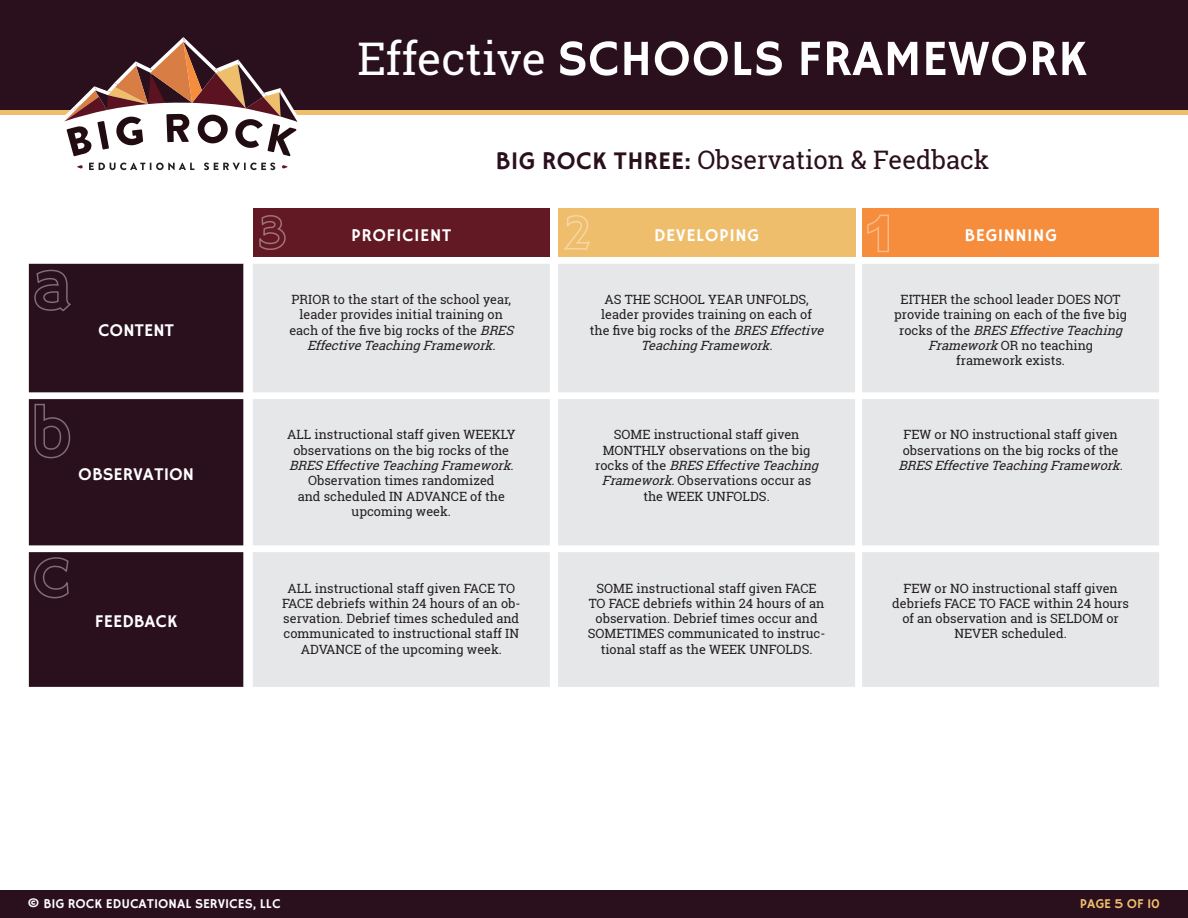
<style>
.page{position:relative;width:1188px;height:918px;background:#fff}
.page>*{position:absolute;margin:0;border:0;box-sizing:border-box;transform-origin:0 0}
.t1{font:51px "Hammersmith One";color:#fff}
.t2{font:25.5px "Roboto Slab";color:#2a0f1c}
.t3{font:18px "Hammersmith One";letter-spacing:.03em;color:#fff}
.t4{font:18px "Hammersmith One";color:#fff}
.t5{font:13.5px "Hammersmith One";color:#fff}
.t6{font:13.5px "Hammersmith One";color:#efbe6d}
.t7{font:12.75px/15.3px "Roboto Slab";color:#231f20;text-align:center}
.t8{font:italic 12.75px "Roboto Slab";color:#231f20}
.s1{font-family:"Roboto Slab";font-size:45px}
.s2{font-family:"Hammersmith One"}
.s3{font-style:italic}
</style>
<div class="page">
<div style="left:0;top:890px;width:1187px;height:28px;background:#2a0f1c"></div>
<div style="left:0;top:0;width:1188px;height:110px;background:#2a0f1c"></div>
<div style="left:0;top:110px;width:1188px;height:5px;background:#efbe6d"></div>
<svg style="left:64px;top:37px;width:234px;height:133px"></svg>
<div style="left:253px;top:208px;width:297px;height:49px;background:#621924"></div>
<div style="left:558px;top:208px;width:297px;height:49px;background:#efbe6d"></div>
<div style="left:862px;top:208px;width:297px;height:49px;background:#f68d3c"></div>
<div style="left:29px;top:264px;width:215px;height:423px;background:#2a0f1c"></div>
<div style="left:253px;top:264px;width:906px;height:423px;background:#e6e7e9"></div>
<svg style="left:33px;top:269px;width:40px;height:43px;background:#39202c"></svg>
<svg style="left:259px;top:215px;width:27px;height:35px"></svg>
<svg style="left:564px;top:215px;width:26px;height:35px"></svg>
<svg style="left:867px;top:214px;width:22px;height:39px"></svg>
<svg style="left:34px;top:403px;width:37px;height:56px;background:#371d2a"></svg>
<svg style="left:33px;top:556px;width:37px;height:43px;background:#371e2a"></svg>
<h1 class="t1" style="left:357px;top:31px;width:732px"><span class="s1">Effective</span> SCHOOLS FRAMEWORK</h1>
<h2 class="t2" style="left:496px;top:142px;width:495px"><span class="s2">BIG ROCK THREE:</span> Observation &amp; Feedback</h2>
<h3 class="t4" style="left:98px;top:320px;width:78px">CONTENT</h3>
<h3 class="t4" style="left:78px;top:464px;width:117px">OBSERVATION</h3>
<h3 class="t4" style="left:95px;top:612px;width:84px">FEEDBACK</h3>
<h3 class="t3" style="left:351px;top:225px;width:102px">PROFICIENT</h3>
<h3 class="t3" style="left:654px;top:225px;width:106px">DEVELOPING</h3>
<h3 class="t3" style="left:964px;top:225px;width:94px">BEGINNING</h3>
<p class="t7" style="left:289px;top:292px;width:230px">PRIOR to the start of the school year, leader provides initial training on each of the five big rocks of the <span class="s3">BRES EffectiveTeachingFramework.</span></p>
<p class="t7" style="left:590px;top:292px;width:240px">AS THE SCHOOL YEAR UNFOLDS, leader provides training on each of<br>the five big rocks of the <span class="s3">BRESEffective<br>TeachingFramework.</span></p>
<p class="t7" style="left:894px;top:292px;width:234px">EITHER the school leader DOES NOT provide training on each of the five big r o c k s o f t h e <span class="s3">BRESEffectiveTeaching<br>Framework</span>OR no teaching framework exists.</p>
<p class="t7" style="left:287px;top:427px;width:230px">ALL instructional staff given WEEKLY observations on the big rocks of the</p>
<p class="t8" style="left:289px;top:457px;width:229px">BRESEffectiveTeachingFramework.</p>
<p class="t7" style="left:298px;top:473px;width:209px">Observation times randomized and scheduled IN ADVANCE of the upcoming week.</p>
<p class="t7" style="left:595px;top:427px;width:229px">SOME instructional staff given<br>MONTHLY observations on the big<br>r o c k s o f t h e <span class="s3">BRESEffectiveTeaching<br>Framework.</span>Observations occur as the WEEK UNFOLDS.</p>
<p class="t7" style="left:903px;top:427px;width:217px;text-align:left">FEW or NO instructional staff given observations on the big rocks of the</p>
<p class="t8" style="left:898px;top:457px;width:229px">BRESEffectiveTeachingFramework.</p>
<p class="t7" style="left:282px;top:580px;width:240px">ALL instructional staff given FACE TO FACE debriefs within 24 hours of an ob&shy;servation. Debrief times scheduled and communicated to instructional staff IN ADVANCE of the upcoming week.</p>
<p class="t7" style="left:588px;top:580px;width:239px">SOME instructional staff given FACE TO FACE debriefs within 24 hours of an observation. Debrief times occur and SOMETIMES communicated to instruc&shy;tional staff as the WEEK UNFOLDS.</p>
<p class="t7" style="left:892px;top:580px;width:238px">FEW or NO instructional staff given debriefs FACE TO FACE within 24 hours of an observation and is SELDOM or<br>NEVER scheduled.</p>
<p class="t5" style="left:27px;top:897px;width:255px">© BIG ROCK EDUCATIONAL SERVICES, LLC</p>
<p class="t6" style="left:1080px;top:897px;width:82px">PAGE 5 OF 10</p>
</div>
